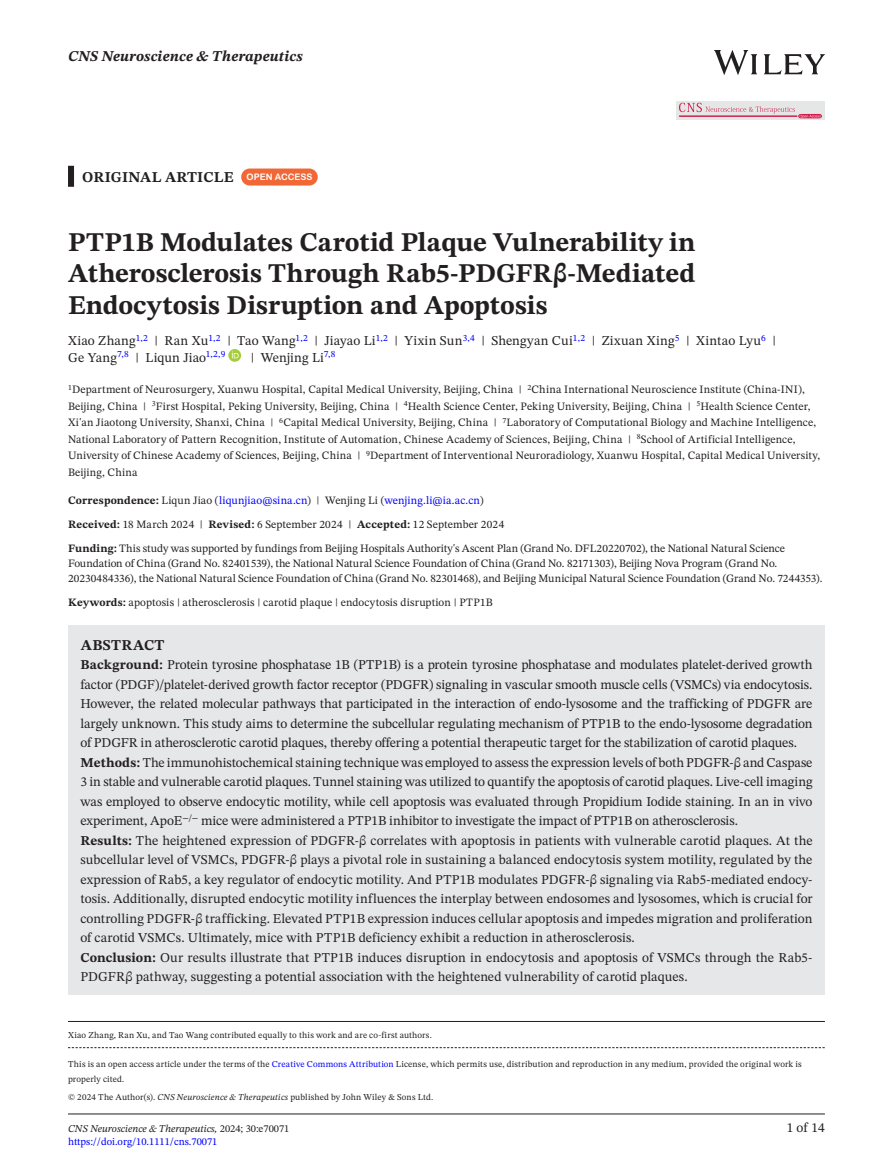
<style>
.page{position:relative;width:893px;height:1174px;background:#fff}
.page>*{position:absolute;margin:0;border:0;box-sizing:border-box;transform-origin:0 0}
.t1{font:700 27px/31.5px "STIX Two Text";color:#231f20;text-align:justify}
.t2{font:700 15px "STIX Two Text";letter-spacing:.01em;color:#231f20}
.t3{font:italic 700 15px "STIX Two Text";letter-spacing:.005em;color:#231f20}
.t4{font:13.5px/19.5px "STIX Two Text";letter-spacing:-.005em;color:#231f20}
.t5{font:11.25px/16.5px "STIX Two Text";letter-spacing:.005em;color:#231f20}
.t6{font:italic 10.5px "STIX Two Text";color:#231f20}
.t7{font:10.5px "STIX Two Text";color:#00f}
.t8{font:9px/15px "STIX Two Text";letter-spacing:.02em;color:#231f20}
.s1{font-family:"Arial Rounded MT Bold";font-weight:400;font-size:9px;color:#fff}
.s2{font-weight:700}
.s3{color:#00f}
.s4{font-style:italic}
.s5{font-style:normal}
</style>
<div class="page">
<hr style="left:68px;top:1113px;width:757px;height:1px;background:#231f20">
<img style="left:714px;top:51px;width:111px;height:23px">
<div style="left:676px;top:101px;width:149px;height:19px;background:#e5e6e6"></div>
<hr style="left:798px;top:114px;width:24px;height:4px;background:#d22f5a;border-radius:2px">
<svg style="left:679px;top:103px;width:142px;height:15px"></svg>
<div style="left:68px;top:166px;width:6px;height:21px;background:#231f20"></div>
<div style="left:68px;top:625px;width:757px;height:42px;background:#e6e7e9"></div>
<div style="left:68px;top:644px;width:757px;height:117px;background:#e6e7e9"></div>
<div style="left:68px;top:741px;width:757px;height:98px;background:#e6e7e9"></div>
<div style="left:68px;top:819px;width:757px;height:137px;background:#e6e7e9"></div>
<div style="left:68px;top:936px;width:757px;height:59px;background:#e6e7e9"></div>
<div style="left:241px;top:168px;width:77px;height:17px;background:#f16736;border-radius:9px"></div>
<svg style="left:228px;top:349px;width:13px;height:13px"></svg>
<svg style="left:232px;top:351px;width:7px;height:7px"></svg>
<svg style="left:68px;top:1047px;width:757px;height:1px"></svg>
<hr style="left:68px;top:1021px;width:757px;height:1px;background:#231f20">
<p class="t3" style="left:68px;top:46px;width:236px">CNS Neuroscience &amp; Therapeutics</p>
<p class="t2" style="left:82px;top:166px;width:232px">ORIGINAL ARTICLE <span class="s1">OPEN ACCESS</span></p>
<h1 class="t1" style="left:68px;top:227px;width:629px">PTP1B Modulates Carotid Plaque Vulnerability in Atherosclerosis Through Rab5-PDGFRβ-Mediated Endocytosis Disruption and Apoptosis</h1>
<p class="t4" style="left:68px;top:332px;width:709px;line-height:16.5px">Xiao Zhang<sup>1,2</sup> | Ran Xu<sup>1,2</sup> | Tao Wang<sup>1,2</sup> | Jiayao Li<sup>1,2</sup> | Yixin Sun<sup>3,4</sup> | Shengyan Cui<sup>1,2</sup> | Zixuan Xing<sup>5</sup> | Xintao Lyu<sup>6</sup> |<br>Ge Yang<sup>7,8</sup> | Liqun Jiao<sup>1,2,9</sup></p>
<p class="t4" style="left:251px;top:347px;width:86px">| Wenjing Li<sup>7,8</sup></p>
<p class="t5" style="left:68px;top:381px;width:754px"><sup>1</sup>Department of Neurosurgery, Xuanwu Hospital, Capital Medical University, Beijing, China | <sup>2</sup>China International Neuroscience Institute (China-INI), Beijing, China | <sup>3</sup>First Hospital, Peking University, Beijing, China | <sup>4</sup>Health Science Center, Peking University, Beijing, China | <sup>5</sup>Health Science Center, Xi'an Jiaotong University, Shanxi, China | <sup>6</sup>Capital Medical University, Beijing, China | <sup>7</sup>Laboratory of Computational Biology and Machine Intelligence, National Laboratory of Pattern Recognition, Institute of Automation, Chinese Academy of Sciences, Beijing, China | <sup>8</sup>School of Artificial Intelligence, University of Chinese Academy of Sciences, Beijing, China | <sup>9</sup>Department of Interventional Neuroradiology, Xuanwu Hospital, Capital Medical University, Beijing, China</p>
<p class="t5" style="left:68px;top:488px;width:718px;line-height:24px"><span class="s2">Correspondence:</span> Liqun Jiao (<span class="s3">liqunjiao@sina.cn</span>) | Wenjing Li (<span class="s3">wenjing.li@ia.ac.cn</span>)<br><span class="s2">Received:</span> 18 March 2024 | <span class="s2">Revised:</span> 6 September 2024 | <span class="s2">Accepted:</span> 12 September 2024<br><span class="s2">Funding:</span> This study was supported by fundings from Beijing Hospitals Authority's Ascent Plan (Grand No. DFL20220702), the National Natural Science</p>
<p class="t5" style="left:68px;top:555px;width:756px;line-height:15px">Foundation of China (Grand No. 82401539), the National Natural Science Foundation of China (Grand No. 82171303), Beijing Nova Program (Grand No.<br>20230484336), the National Natural Science Foundation of China (Grand No. 82301468), and Beijing Municipal Natural Science Foundation (Grand No. 7244353).</p>
<p class="t5" style="left:68px;top:594px;width:426px"><span class="s2">Keywords:</span> apoptosis | atherosclerosis | carotid plaque | endocytosis disruption | PTP1B</p>
<p class="t2" style="left:81px;top:634px;width:85px">ABSTRACT</p>
<p class="t4" style="left:80px;top:655px;width:734px"><span class="s2">Background:</span> Protein tyrosine phosphatase 1B (PTP1B) is a protein tyrosine phosphatase and modulates platelet-derived growth factor (PDGF)/platelet-derived growth factor receptor (PDGFR) signaling in vascular smooth muscle cells (VSMCs) via endocytosis.<br>However, the related molecular pathways that participated in the interaction of endo-lysosome and the trafficking of PDGFR are largely unknown. This study aims to determine the subcellular regulating mechanism of PTP1B to the endo-lysosome degradation of PDGFR in atherosclerotic carotid plaques, thereby offering a potential therapeutic target for the stabilization of carotid plaques.<br><span class="s2">Methods:</span> The immunohistochemical staining technique was employed to assess the expression levels of both PDGFR-β and Caspase 3 in stable and vulnerable carotid plaques. Tunnel staining was utilized to quantify the apoptosis of carotid plaques. Live-cell imaging was employed to observe endocytic motility, while cell apoptosis was evaluated through Propidium Iodide staining. In an in vivo experiment, ApoE<sup>−</sup><sup>/</sup><sup>−</sup> mice were administered a PTP1B inhibitor to investigate the impact of PTP1B on atherosclerosis.<br><span class="s2">Results:</span> The heightened expression of PDGFR-β correlates with apoptosis in patients with vulnerable carotid plaques. At the subcellular level of VSMCs, PDGFR-β plays a pivotal role in sustaining a balanced endocytosis system motility, regulated by the expression of Rab5, a key regulator of endocytic motility. And PTP1B modulates PDGFR-β signaling via Rab5-mediated endocy&shy;tosis. Additionally, disrupted endocytic motility influences the interplay between endosomes and lysosomes, which is crucial for controlling PDGFR-β trafficking. Elevated PTP1B expression induces cellular apoptosis and impedes migration and proliferation of carotid VSMCs. Ultimately, mice with PTP1B deficiency exhibit a reduction in atherosclerosis.<br><span class="s2">Conclusion:</span> Our results illustrate that PTP1B induces disruption in endocytosis and apoptosis of VSMCs through the Rab5- PDGFRβ pathway, suggesting a potential association with the heightened vulnerability of carotid plaques.</p>
<p class="t8" style="left:68px;top:1028px;width:365px">Xiao Zhang, Ran Xu, and Tao Wang contributed equally to this work and are co-first authors.</p>
<p class="t8" style="left:68px;top:1056px;width:735px">This is an open access article under the terms of the <span class="s3">Creative Commons Attribution</span> License, which permits use, distribution and reproduction in any medium, provided the original work is properly cited.</p>
<p class="t8" style="left:68px;top:1089px;width:367px">© 2024 The Author(s). <span class="s4">CNS Neuroscience &amp; Therapeutics</span> published by John Wiley &amp; Sons Ltd.</p>
<p class="t6" style="left:68px;top:1121px;width:223px">CNS Neuroscience &amp; Therapeutics, <span class="s5">2024; 30:e70071</span></p>
<p class="t4" style="left:787px;top:1118px;width:40px">1 of 14</p>
<p class="t7" style="left:68px;top:1134px;width:151px">https://doi.org/10.1111/cns.70071</p>
</div>
